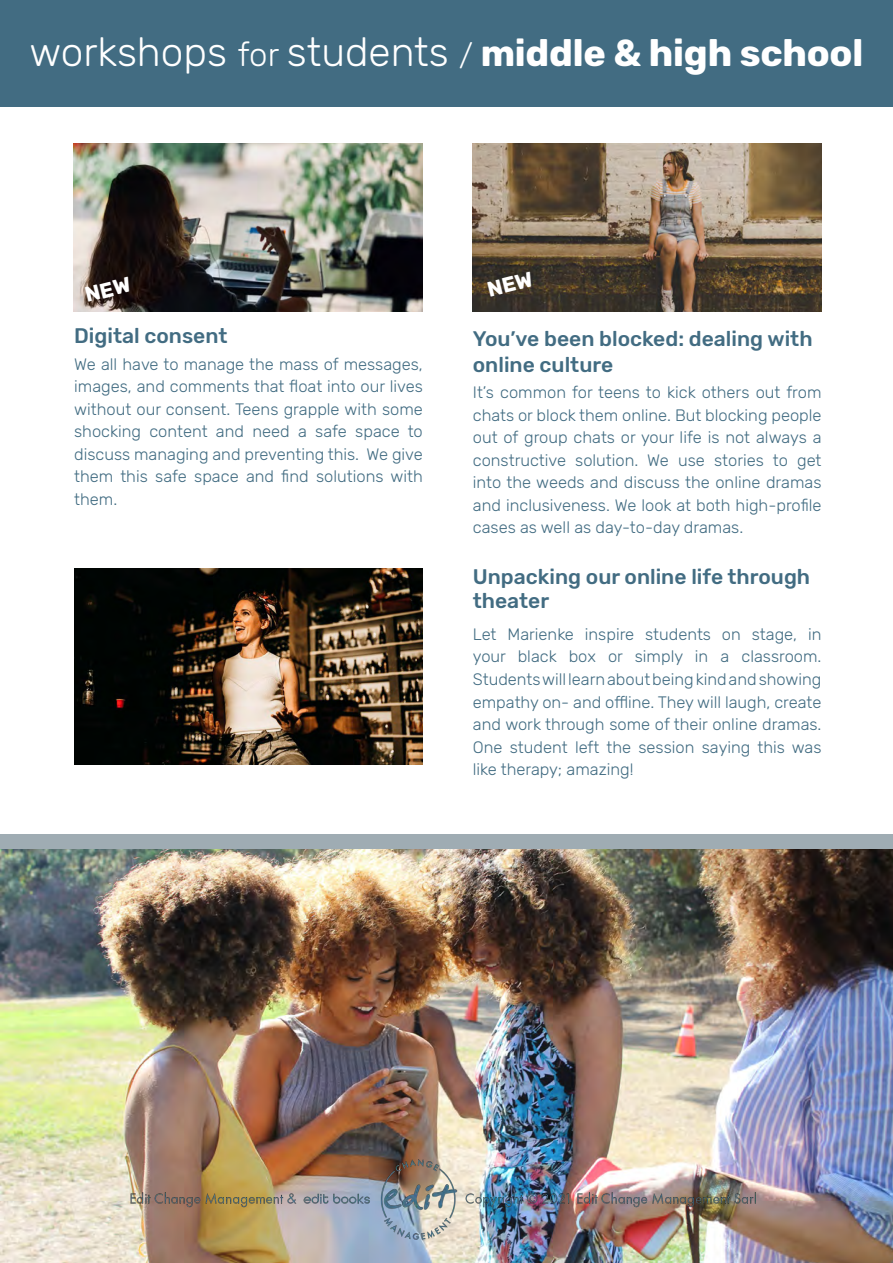
<style>
.page{position:relative;width:893px;height:1263px;background:#fff}
.page>*{position:absolute;margin:0;border:0;box-sizing:border-box;transform-origin:0 0}
.t1{font:300 40.5px "Rubik";color:#fff}
.t2{font:500 21px/24px "Rubik";color:#426c82}
.t3{font:300 16.5px/22.5px "Rubik";color:#426c82;text-align:justify}
.s1{font-size:33px}
.s2{font-size:30px}
.s3{font-weight:700;font-size:37.5px}
</style>
<div class="page">
<img style="left:0;top:849px;width:893px;height:414px">
<img style="left:73px;top:144px;width:349px;height:167px">
<div style="left:0;top:0;width:893px;height:106px;background:#426c82"></div>
<img style="left:473px;top:144px;width:348px;height:168px">
<img style="left:49px;top:1158px;width:795px;height:85px">
<div style="left:0;top:834px;width:893px;height:15px;background:#9facb3"></div>
<img style="left:74px;top:569px;width:349px;height:196px">
<svg style="left:85px;top:277px;width:46px;height:25px"></svg>
<svg style="left:487px;top:272px;width:55px;height:33px;background:#3c3328"></svg>
<h1 class="t1" style="left:30px;top:29px;width:835px">workshops <span class="s1">for</span> students <span class="s2">/</span> <span class="s3">middle &amp; high school</span></h1>
<p class="t2" style="left:74px;top:324px;width:155px">Digital consent</p>
<p class="t3" style="left:74px;top:353px;width:350px">We all have to manage the mass of messages, images, and comments that float into our lives without our consent. Teens grapple with some shocking content and need a safe space to discuss managing and preventing this. We give them this safe space and find solutions with them.</p>
<p class="t2" style="left:473px;top:327px;width:341px;line-height:25.5px">You’ve been blocked: dealing with online culture</p>
<p class="t3" style="left:473px;top:382px;width:350px">It’s common for teens to kick others out from chats or block them online. But blocking people out of group chats or your life is not always a constructive solution. We use stories to get into the weeds and discuss the online dramas and inclusiveness. We look at both high-profile cases as well as day-to-day dramas.</p>
<p class="t2" style="left:473px;top:565px;width:339px">Unpacking our online life through theater</p>
<p class="t3" style="left:473px;top:623px;width:350px">Let Marienke inspire students on stage, in your black box or simply in a classroom.<br>Students will learn about being kind and showing empathy on- and offline. They will laugh, create and work through some of their online dramas.<br>One student left the session saying this was like therapy; amazing!</p>
</div>
